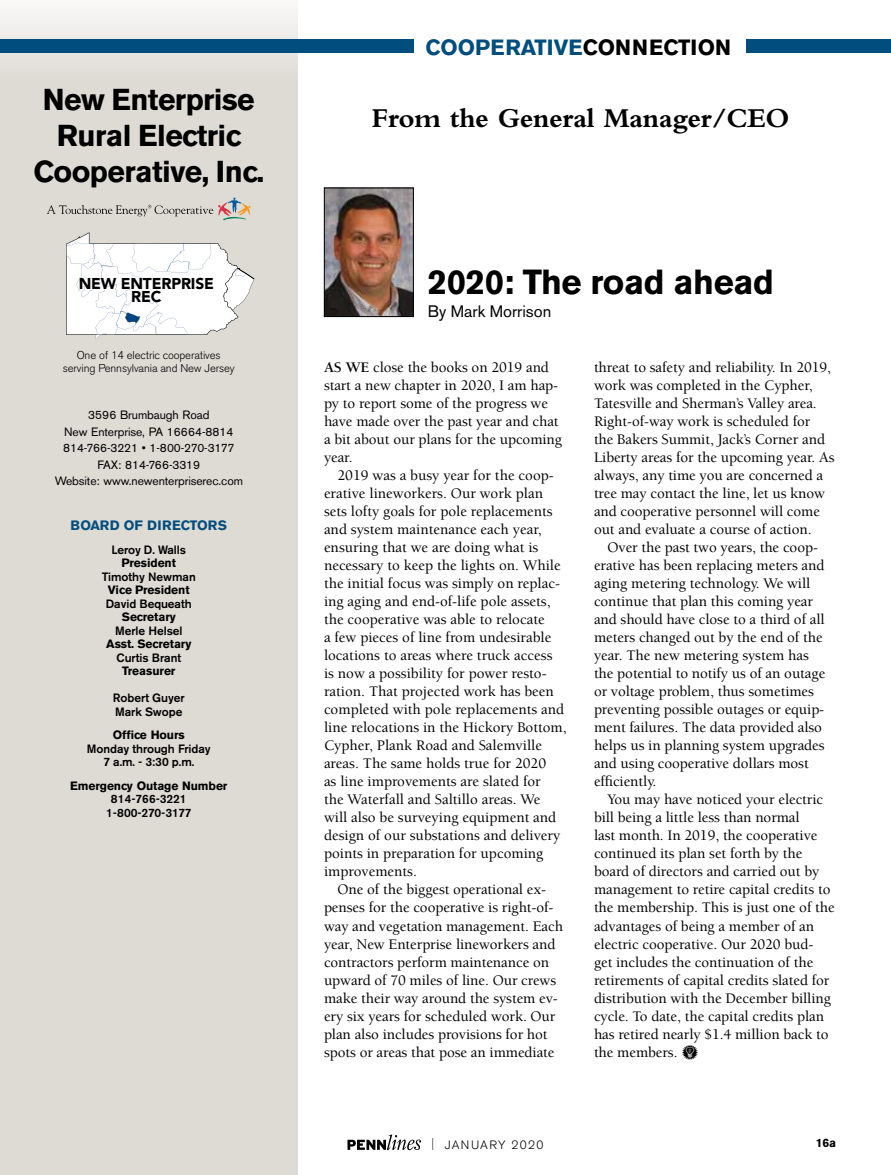
<style>
.page{position:relative;width:891px;height:1175px;background:#fff}
.page>*{position:absolute;margin:0;border:0;box-sizing:border-box;transform-origin:0 0}
.t1{font:700 34.5px "Akzidenz Grotesk BE";letter-spacing:-.01em;color:#000}
.t2{font:700 30px/36px "Akzidenz Grotesk BE";letter-spacing:-.02em;color:#000;text-align:center}
.t3{font:700 28.5px "Bembo";letter-spacing:-.01em;color:#000}
.t4{font:700 21.9px "Akzidenz Grotesk BE";color:#014e7e}
.t5{font:16.5px "Akzidenz Grotesk BE";color:#000}
.t6{font:900 15.6px/12.8px "Avenir LT Std";letter-spacing:-.01em;color:#000;text-align:center}
.t7{font:500 15px/18px "Berkeley Std";letter-spacing:-.005em;color:#000}
.t8{font:700 13.5px "Akzidenz Grotesk BE";letter-spacing:-.01em;color:#014e7e}
.t9{font:500 12px/13.5px "Akzidenz Grotesk BE";letter-spacing:-.005em;color:#000;text-align:center}
.t10{font:12px/16.5px "Akzidenz Grotesk BE";letter-spacing:-.01em;color:#000;text-align:center}
.t11{font:700 12px "Akzidenz Grotesk BE";letter-spacing:-.005em;color:#000}
.t12{font:300 12px "Akzidenz Grotesk BE";letter-spacing:.11em;color:#000}
.t13{font:300 11.25px/13.5px "Akzidenz Grotesk BE";letter-spacing:-.01em;color:#000;text-align:center}
.s1{color:#000}
.s2{font-weight:700}
.s3{font-family:"PF Household Items";font-weight:400}
.s4{font-stretch:condensed}
</style>
<div class="page">
<svg style="left:347px;top:1134px;width:74px;height:16px"></svg>
<div style="left:0;top:0;width:298px;height:1174px;background:#dedbd5"></div>
<svg style="left:47px;top:197px;width:204px;height:24px"></svg>
<div style="left:747px;top:40px;width:144px;height:13px;background:#014e7e"></div>
<div style="left:0;top:40px;width:413px;height:13px;background:#014e7e"></div>
<svg style="left:66px;top:232px;width:188px;height:107px"></svg>
<img style="left:326px;top:190px;width:86px;height:125px">
<div style="left:324px;top:188px;width:90px;height:129px;border:1px solid #000"></div>
<h2 class="t2" style="left:33px;top:82px;width:232px">New Enterprise<br>Rural Electric<br>Cooperative, Inc.</h2>
<p class="t6" style="left:79px;top:277px;width:137px">NEW ENTERPRISE<br>REC</p>
<p class="t13" style="left:63px;top:348px;width:174px">One of 14 electric cooperatives serving Pennsylvania and New Jersey</p>
<p class="t10" style="left:55px;top:407px;width:190px">3596 Brumbaugh Road<br>New Enterprise, PA 16664-8814<br>814-766-3221 • 1-800-270-3177<br>FAX: 814-766-3319<br>Website: www.newenterpriserec.com</p>
<p class="t8" style="left:71px;top:517px;width:86px">Boar d of Direc</p>
<p class="t8" style="left:190px;top:517px;width:39px">tors</p>
<p class="t9" style="left:112px;top:542px;width:76px">Leroy D. Walls</p>
<p class="t11" style="left:122px;top:556px;width:56px">President</p>
<p class="t9" style="left:102px;top:569px;width:95px">Timothy Newman</p>
<p class="t11" style="left:108px;top:583px;width:83px">Vice President</p>
<p class="t9" style="left:106px;top:596px;width:87px">David Bequeath</p>
<p class="t11" style="left:122px;top:610px;width:56px">Secretary</p>
<p class="t9" style="left:115px;top:623px;width:69px">Merle Helsel</p>
<p class="t11" style="left:106px;top:637px;width:87px">Asst. Secretary</p>
<p class="t9" style="left:117px;top:650px;width:66px">Curtis Brant</p>
<p class="t11" style="left:122px;top:664px;width:55px">Treasurer</p>
<p class="t9" style="left:113px;top:691px;width:73px;text-align:left">Robert Guyer<br>Mark Swope</p>
<p class="t11" style="left:113px;top:728px;width:73px">Office Hours</p>
<p class="t9" style="left:87px;top:741px;width:125px">Monday through Friday<br>7 a.m. - 3:30 p.m.</p>
<p class="t11" style="left:70px;top:778px;width:159px">Emergency Outage Number</p>
<p class="t9" style="left:106px;top:792px;width:87px">814-766-3221<br>1-800-270-3177</p>
<h3 class="t4" style="left:426px;top:34px;width:307px">COOPERATIVE<span class="s1">CONNECTION</span></h3>
<h3 class="t3" style="left:371px;top:102px;width:420px">From the General Manager/CEO</h3>
<h1 class="t1" style="left:428px;top:262px;width:348px">2020: The road ahead</h1>
<p class="t5" style="left:428px;top:301px;width:125px">By Mark Morrison</p>
<p class="t7" style="left:324px;top:359px;width:240px"><span class="s2">AS WE</span> close the books on 2019 and start a new chapter in 2020, I am hap&shy;py to report some of the progress we have made over the past year and chat a bit about our plans for the upcoming year.</p>
<p class="t7" style="left:324px;top:467px;width:244px;text-indent:14px">2019 was a busy year for the coop&shy;erative lineworkers. Our work plan sets lofty goals for pole replacements and system maintenance each year, ensuring that we are doing what is necessary to keep the lights on. While the initial focus was simply on replac&shy;ing aging and end-of-life pole assets, the cooperative was able to relocate<br>a few pieces of line from undesirable locations to areas where truck access<br>is now a possibility for power resto&shy;ration. That projected work has been completed with pole replacements and line relocations in the Hickory Bottom, Cypher, Plank Road and Salemville areas. The same holds true for 2020<br>as line improvements are slated for<br>the Waterfall and Saltillo areas. We will also be surveying equipment and design of our substations and delivery points in preparation for upcoming improvements.</p>
<p class="t7" style="left:324px;top:881px;width:241px;text-indent:14px">One of the biggest operational ex&shy;penses for the cooperative is right-of&shy;way and vegetation management. Each year, New Enterprise lineworkers and contractors perform maintenance on upward of 70 miles of line. Our crews make their way around the system ev&shy;ery six years for scheduled work. Our plan also includes provisions for hot spots or areas that pose an immediate</p>
<p class="t7" style="left:594px;top:359px;width:242px">threat to safety and reliability. In 2019, work was completed in the Cypher, Tatesville and Sherman’s Valley area.<br>Right-of-way work is scheduled for<br>the Bakers Summit, Jack’s Corner and Liberty areas for the upcoming year. As always, any time you are concerned a tree may contact the line, let us know and cooperative personnel will come out and evaluate a course of action.</p>
<p class="t7" style="left:594px;top:539px;width:233px;text-indent:14px">Over the past two years, the coop&shy;erative has been replacing meters and aging metering technology. We will continue that plan this coming year and should have close to a third of all meters changed out by the end of the year. The new metering system has the potential to notify us of an outage or voltage problem, thus sometimes preventing possible outages or equip&shy;ment failures. The data provided also helps us in planning system upgrades and using cooperative dollars most efficiently.</p>
<p class="t7" style="left:594px;top:791px;width:242px;text-indent:14px">You may have noticed your electric bill being a little less than normal<br>last month. In 2019, the cooperative continued its plan set forth by the board of directors and carried out by management to retire capital credits to the membership. This is just one of the advantages of being a member of an electric cooperative. Our 2020 bud&shy;get includes the continuation of the retirements of capital credits slated for distribution with the December billing cycle. To date, the capital credits plan has retired nearly $1.4 million back to the members. <span class="s3">l</span></p>
<p class="t12" style="left:431px;top:1137px;width:114px"><span class="s4">|</span> JANUARY 2020</p>
<p class="t11" style="left:816px;top:1135px;width:22px">16a</p>
</div>
